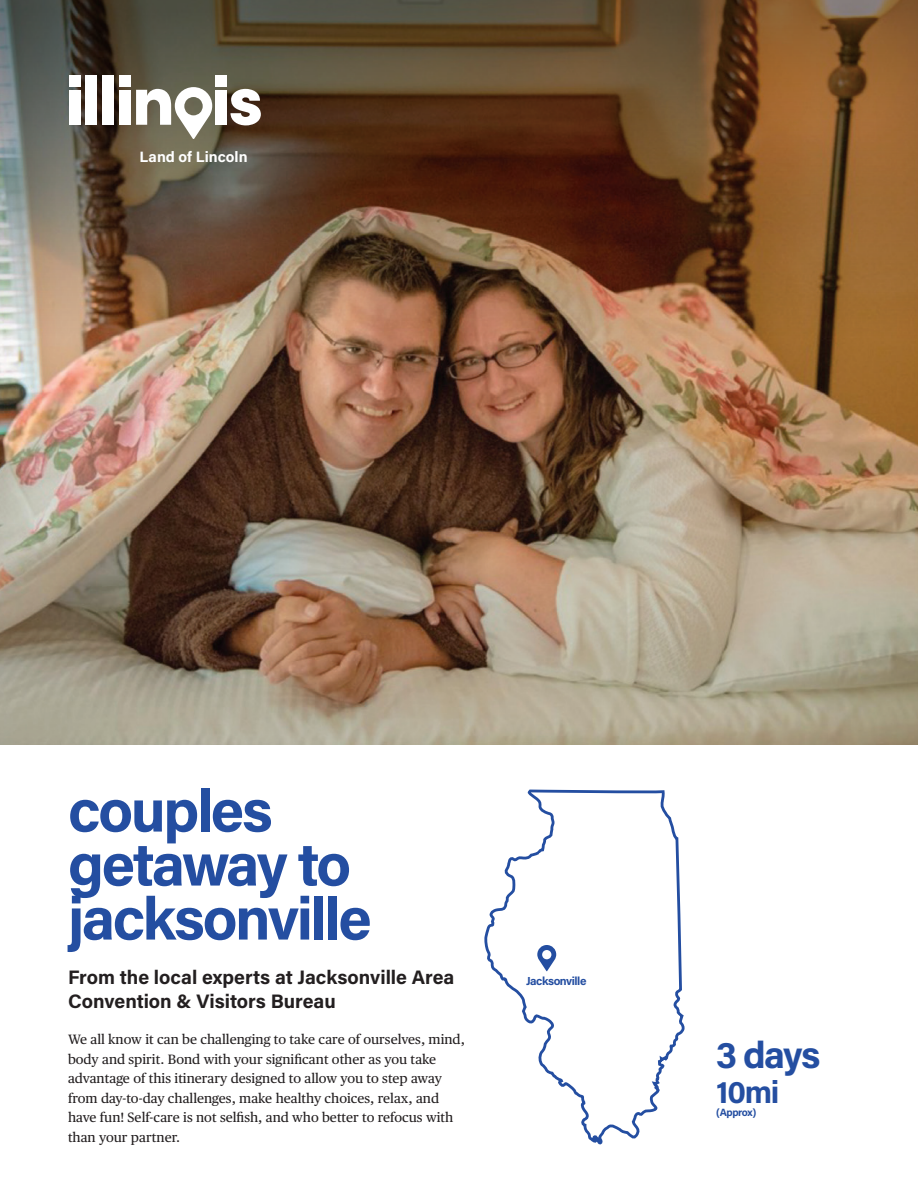
<style>
.page{position:relative;width:918px;height:1188px;background:#fff}
.page>*{position:absolute;margin:0;border:0;box-sizing:border-box;transform-origin:0 0}
.t1{font:700 60px/54px "Acumin Pro";letter-spacing:-.04em;color:#244ea1}
.t2{font:700 37.5px "Acumin Pro";color:#244ea1}
.t3{font:700 31.5px "Acumin Pro";color:#244ea1}
.t4{font:700 19.5px/23.4px "Acumin Pro";color:#231f20}
.t5{font:700 15px "Acumin Pro";color:#fff}
.t6{font:13.5px/19.5px "Publico Text";color:#231f20}
.t7{font:700 11.7px "Acumin Pro";letter-spacing:-.04em;color:#244ea1}
.t8{font:700 10.5px "Acumin Pro";letter-spacing:-.04em;color:#244ea1}
</style>
<div class="page">
<img style="left:0;top:505px;width:918px;height:239px">
<img style="left:0;top:0;width:918px;height:505px">
<svg style="left:484px;top:789px;width:201px;height:356px"></svg>
<div style="left:69px;top:90px;width:11px;height:35px;background:#fff"></div>
<div style="left:86px;top:75px;width:11px;height:50px;background:#fff"></div>
<div style="left:103px;top:75px;width:11px;height:50px;background:#fff"></div>
<div style="left:119px;top:90px;width:11px;height:35px;background:#fff"></div>
<div style="left:216px;top:90px;width:11px;height:35px;background:#fff"></div>
<svg style="left:231px;top:89px;width:30px;height:36px"></svg>
<div style="left:69px;top:75px;width:11px;height:11px;background:#fff"></div>
<div style="left:119px;top:75px;width:11px;height:11px;background:#fff"></div>
<div style="left:216px;top:75px;width:11px;height:11px;background:#fff"></div>
<svg style="left:136px;top:87px;width:76px;height:52px"></svg>
<p class="t5" style="left:140px;top:146px;width:109px">Land of Lincoln</p>
<h1 class="t1" style="left:68px;top:781px;width:305px">couples getaway to jacksonville</h1>
<h3 class="t4" style="left:68px;top:965px;width:388px">From the local experts at Jacksonville Area<br>Convention &amp; Visitors Bureau</h3>
<p class="t6" style="left:68px;top:1029px;width:398px">We all know it can be challenging to take care of ourselves, mind, body and spirit. Bond with your significant other as you take advantage of this itinerary designed to allow you to step away from day-to-day challenges, make healthy choices, relax, and have fun! Self-care is not selfish, and who better to refocus with than your partner.</p>
<h2 class="t2" style="left:716px;top:1029px;width:106px">3 days</h2>
<p class="t7" style="left:526px;top:972px;width:62px">Jacksonville</p>
<h3 class="t3" style="left:716px;top:1070px;width:65px">10mi</h3>
<p class="t8" style="left:716px;top:1104px;width:42px">(Approx)</p>
</div>
